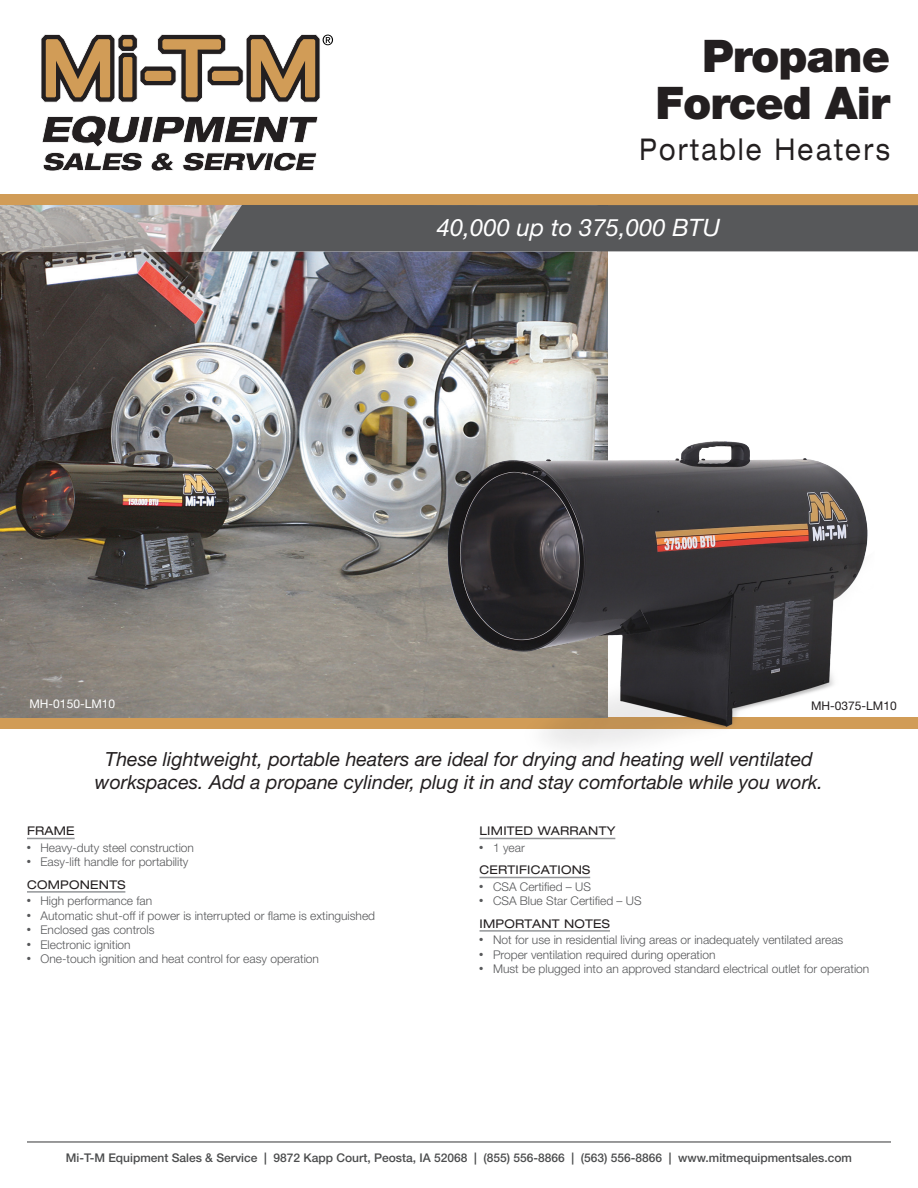
<style>
.page{position:relative;width:918px;height:1188px;background:#fff}
.page>*{position:absolute;margin:0;border:0;box-sizing:border-box;transform-origin:0 0}
.t1{font:900 45px "Helvetica Neue LT Std";letter-spacing:-.02em;color:#231f20}
.t2{font:expanded 30px "Helvetica Neue LT Std";letter-spacing:.1em;color:#231f20;scale:.8 1}
.t3{font:italic 24px "Helvetica Neue LT Std";color:#fff}
.t4{font:italic 19.5px "Helvetica Neue LT Std";color:#231f20}
.t5{font:300 12px "Helvetica Neue LT Std";color:#57585a}
.t6{font:500 12px "Helvetica Neue LT Std";color:#4b4c4d}
.t7{font:expanded 12px "Helvetica Neue LT Std";letter-spacing:.02em;color:#231f20}
.t8{font:12px "Helvetica Neue LT Std";color:#fff}
.t9{font:12px "Helvetica Neue LT Std";color:#231f20}
</style>
<div class="page">
<svg style="left:42px;top:115px;width:276px;height:56px"></svg>
<svg style="left:41px;top:34px;width:292px;height:69px"></svg>
<hr style="left:27px;top:1141px;width:864px;height:2px;background:#4b4c4d">
<div style="left:0;top:194px;width:918px;height:12px;background:#d19c57"></div>
<div style="left:0;top:718px;width:918px;height:11px;background:#d19c57"></div>
<img style="left:0;top:251px;width:608px;height:467px">
<svg style="left:0;top:205px;width:211px;height:46px"></svg>
<div style="left:211px;top:205px;width:707px;height:46px;background:#57585a"></div>
<img style="left:442px;top:434px;width:436px;height:313px">
<hr style="left:27px;top:838px;width:48px;height:1px;background:#939598">
<hr style="left:27px;top:891px;width:98px;height:2px;background:#939598">
<hr style="left:480px;top:838px;width:135px;height:1px;background:#939598">
<hr style="left:480px;top:877px;width:110px;height:1px;background:#939598">
<hr style="left:480px;top:930px;width:130px;height:2px;background:#939598">
<p class="t1" style="left:702px;top:29px;width:189px">Propane</p>
<p class="t1" style="left:656px;top:76px;width:236px">Forced Air</p>
<p class="t2" style="left:639px;top:131px;width:315px">Portable Heaters</p>
<p class="t3" style="left:437px;top:213px;width:285px">40,000 up to 375,000 BTU</p>
<p class="t8" style="left:30px;top:697px;width:87px">MH-0150-LM10</p>
<p class="t9" style="left:811px;top:698px;width:87px">MH-0375-LM10</p>
<p class="t4" style="left:105px;top:748px;width:709px">These lightweight, portable heaters are ideal for drying and heating well ventilated</p>
<p class="t4" style="left:95px;top:770px;width:730px">workspaces. Add a propane cylinder, plug it in and stay comfortable while you work.</p>
<p class="t7" style="left:27px;top:824px;width:49px">FRAME</p>
<p class="t5" style="left:27px;top:840px;width:169px">● Heavy-duty steel construction</p>
<p class="t5" style="left:27px;top:855px;width:163px">● Easy-lift handle for portability</p>
<p class="t7" style="left:27px;top:877px;width:100px">COMPONENTS</p>
<p class="t5" style="left:27px;top:894px;width:127px">● High performance fan</p>
<p class="t5" style="left:27px;top:908px;width:350px">● Automatic shut-off if power is interrupted or flame is extinguished</p>
<p class="t5" style="left:27px;top:923px;width:129px">● Enclosed gas controls</p>
<p class="t5" style="left:27px;top:937px;width:105px">● Electronic ignition</p>
<p class="t5" style="left:27px;top:951px;width:294px">● One-touch ignition and heat control for easy operation</p>
<p class="t7" style="left:480px;top:824px;width:137px">LIMITED WARRANTY</p>
<p class="t5" style="left:480px;top:840px;width:47px">● 1 year</p>
<p class="t7" style="left:480px;top:863px;width:112px">CERTIFICATIONS</p>
<p class="t5" style="left:480px;top:879px;width:113px">● CSA Certified – US</p>
<p class="t5" style="left:480px;top:894px;width:164px">● CSA Blue Star Certified – US</p>
<p class="t7" style="left:480px;top:916px;width:132px">IMPORTANT NOTES</p>
<p class="t5" style="left:480px;top:933px;width:365px">● Not for use in residential living areas or inadequately ventilated areas</p>
<p class="t5" style="left:480px;top:947px;width:238px">● Proper ventilation required during operation</p>
<p class="t5" style="left:480px;top:962px;width:391px">● Must be plugged into an approved standard electrical outlet for operation</p>
<p class="t6" style="left:66px;top:1151px;width:788px">Mi-T-M Equipment Sales &amp; Service | 9872 Kapp Court, Peosta, IA 52068 | (855) 556-8866 | (563) 556-8866 | www.mitmequipmentsales.com</p>
</div>
